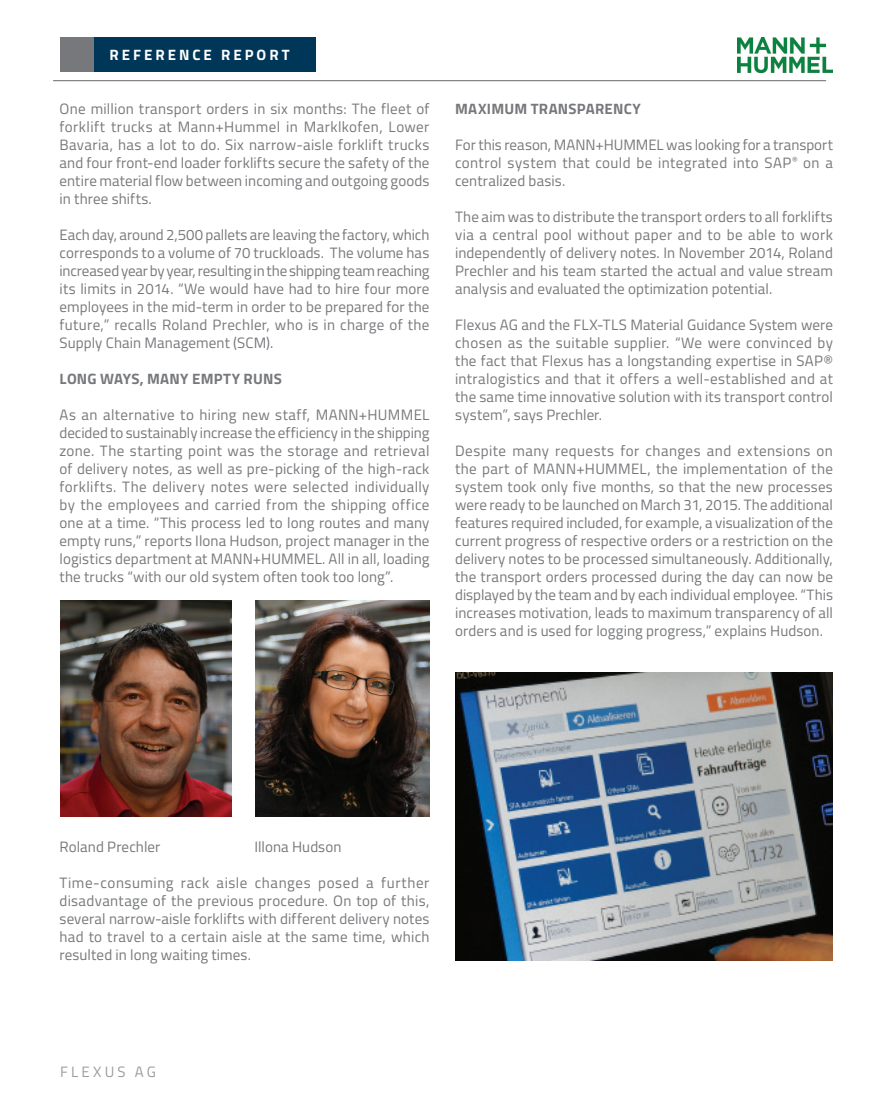
<style>
.page{position:relative;width:893px;height:1106px;background:#fff}
.page>*{position:absolute;margin:0;border:0;box-sizing:border-box;transform-origin:0 0}
.t1{font:15px/18px "Titillium Web";letter-spacing:.01em;color:#76787b;text-align:justify}
.t2{font:700 15px "Titillium Web";letter-spacing:.015em;color:#76787b}
.t3{font:700 15px "Titillium Web";letter-spacing:.2em;color:#fff}
.t4{font:15px "Titillium Web";letter-spacing:.215em;color:#9a9c9e}
</style>
<div class="page">
<hr style="left:53px;top:80px;width:773px;height:1px;background:#76787b">
<div style="left:60px;top:38px;width:34px;height:34px;background:#76787b"></div>
<div style="left:94px;top:38px;width:222px;height:34px;background:#003758"></div>
<img style="left:738px;top:37px;width:95px;height:35px">
<img style="left:60px;top:600px;width:171px;height:216px">
<img style="left:256px;top:600px;width:173px;height:216px">
<img style="left:455px;top:672px;width:378px;height:288px">
<p class="t3" style="left:110px;top:44px;width:182px">REFERENCE REPORT</p>
<p class="t1" style="left:60px;top:99px;width:371px">One million transport orders in six months: The fleet of forklift trucks at Mann+Hummel in Marklkofen, Lower Bavaria, has a lot to do. Six narrow-aisle forklift trucks and four front-end loader forklifts secure the safety of the entire material flow between incoming and outgoing goods in three shifts.</p>
<p class="t1" style="left:60px;top:225px;width:371px">Each day, around 2,500 pallets are leaving the factory, which corresponds to a volume of 70 truckloads. The volume has increased year by year, resulting in the shipping team reaching its limits in 2014. “We would have had to hire four more employees in the mid-term in order to be prepared for the future,” recalls Roland Prechler, who is in charge of the Supply Chain Management (SCM).</p>
<p class="t2" style="left:60px;top:367px;width:224px">LONG WAYS, MANY EMPTY RUNS</p>
<p class="t1" style="left:60px;top:405px;width:371px">As an alternative to hiring new staff, MANN+HUMMEL decided to sustainably increase the efficiency in the shipping zone. The starting point was the storage and retrieval of delivery notes, as well as pre-picking of the high-rack forklifts. The delivery notes were selected individually by the employees and carried from the shipping office one at a time. “This process led to long routes and many empty runs,” reports Ilona Hudson, project manager in the logistics department at MANN+HUMMEL. All in all, loading the trucks “with our old system often took too long”.</p>
<p class="t2" style="left:455px;top:97px;width:187px">MAXIMUM TRANSPARENCY</p>
<p class="t1" style="left:455px;top:135px;width:379px">For this reason, MANN+HUMMEL was looking for a transport control system that could be integrated into SAP<sup>®</sup> on a centralized basis.</p>
<p class="t1" style="left:455px;top:207px;width:379px">The aim was to distribute the transport orders to all forklifts via a central pool without paper and to be able to work independently of delivery notes. In November 2014, Roland Prechler and his team started the actual and value stream analysis and evaluated the optimization potential.</p>
<p class="t1" style="left:455px;top:315px;width:379px">Flexus AG and the FLX-TLS Material Guidance System were chosen as the suitable supplier. “We were convinced by the fact that Flexus has a longstanding expertise in SAP® intralogistics and that it offers a well-established and at the same time innovative solution with its transport control system”, says Prechler.</p>
<p class="t1" style="left:455px;top:441px;width:379px">Despite many requests for changes and extensions on the part of MANN+HUMMEL, the implementation of the system took only five months, so that the new processes were ready to be launched on March 31, 2015. The additional features required included, for example, a visualization of the current progress of respective orders or a restriction on the delivery notes to be processed simultaneously. Additionally, the transport orders processed during the day can now be displayed by the team and by each individual employee. “This increases motivation, leads to maximum transparency of all orders and is used for logging progress,” explains Hudson.</p>
<p class="t1" style="left:60px;top:837px;width:102px">Roland Prechler</p>
<p class="t1" style="left:255px;top:837px;width:88px">Illona Hudson</p>
<p class="t1" style="left:60px;top:873px;width:371px">Time-consuming rack aisle changes posed a further disadvantage of the previous procedure. On top of this, several narrow-aisle forklifts with different delivery notes had to travel to a certain aisle at the same time, which resulted in long waiting times.</p>
<p class="t4" style="left:60px;top:1061px;width:98px">FLEXUS AG</p>
</div>
